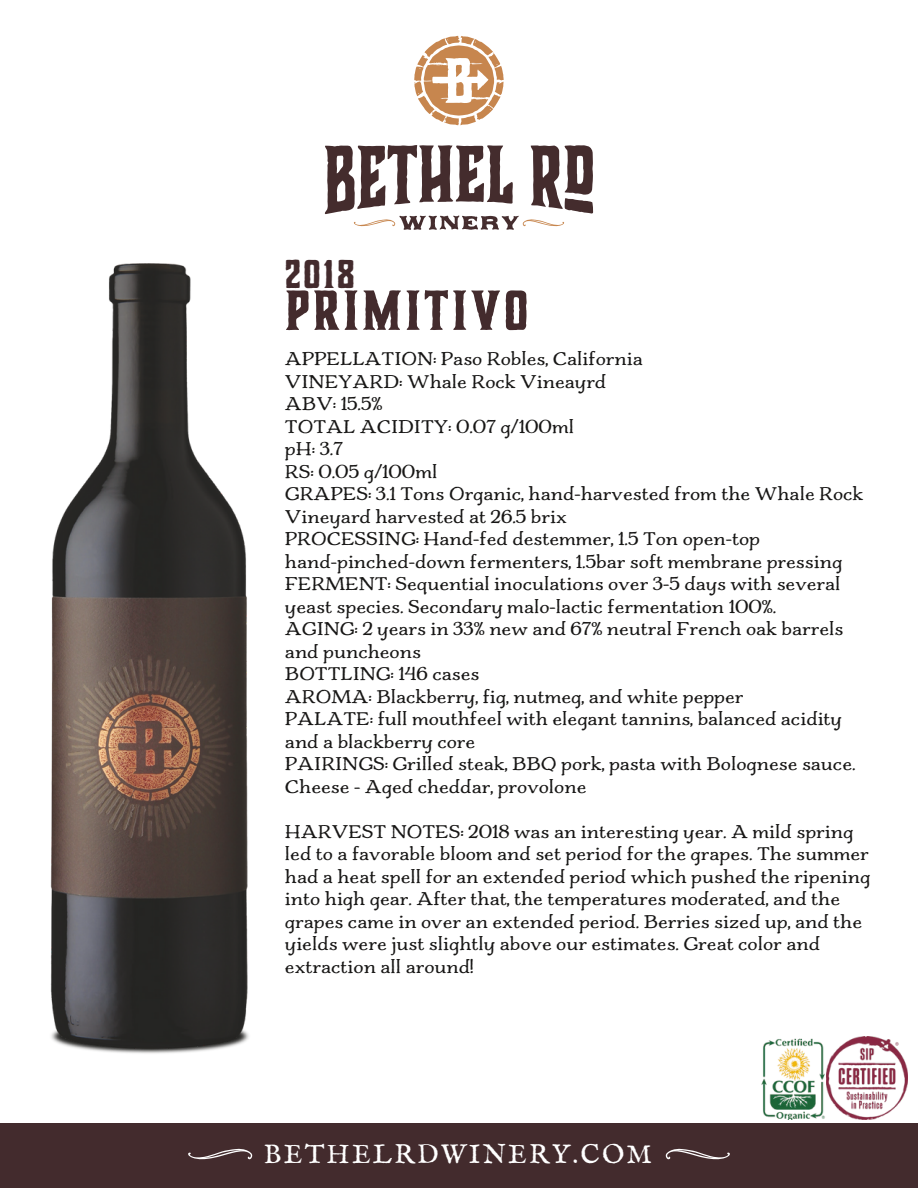
<style>
.page{position:relative;width:918px;height:1188px;background:#fff}
.page>*{position:absolute;margin:0;border:0;box-sizing:border-box;transform-origin:0 0}
.t1{font:700 52.5px "Charcuterie Block";letter-spacing:.065em;color:#432b2d}
.t2{font:700 37.5px "Charcuterie Block";color:#432b2d}
.t3{font:27px "IM FELL English SC";letter-spacing:.085em;color:#fff}
.t4{font:19.5px/22.5px "Charcuterie Serif";color:#171615}
</style>
<div class="page">
<svg style="left:414px;top:36px;width:90px;height:89px"></svg>
<svg style="left:325px;top:145px;width:268px;height:85px"></svg>
<div style="left:0;top:1124px;width:918px;height:64px;background:#432b2d"></div>
<svg style="left:188px;top:1149px;width:65px;height:11px"></svg>
<svg style="left:665px;top:1149px;width:65px;height:11px"></svg>
<img style="left:50px;top:263px;width:199px;height:791px">
<img style="left:761px;top:1036px;width:146px;height:84px">
<h2 class="t2" style="left:285px;top:251px;width:71px">2018</h2>
<h1 class="t1" style="left:285px;top:278px;width:245px">PRIMITIVO</h1>
<p class="t4" style="left:285px;top:348px;width:580px">APPELLATION: Paso Robles, California<br>VINEYARD: Whale Rock Vineayrd<br>ABV: 15.5%<br>TOTAL ACIDITY: 0.07 g/100ml<br>pH: 3.7<br>RS: 0.05 g/100ml<br>GRAPES: 3.1 Tons Organic, hand-harvested from the Whale Rock Vineyard harvested at 26.5 brix<br>PROCESSING: Hand-fed destemmer, 1.5 Ton open-top hand-pinched-down fermenters, 1.5bar soft membrane pressing FERMENT: Sequential inoculations over 3-5 days with several yeast species. Secondary malo-lactic fermentation 100%.<br>AGING: 2 years in 33% new and 67% neutral French oak barrels and puncheons<br>BOTTLING: 146 cases<br>AROMA: Blackberry, fig, nutmeg, and white pepper<br>PALATE: full mouthfeel with elegant tannins, balanced acidity and a blackberry core<br>PAIRINGS: Grilled steak, BBQ pork, pasta with Bolognese sauce.<br>Cheese - Aged cheddar, provolone</p>
<p class="t4" style="left:285px;top:821px;width:587px">HARVEST NOTES: 2018 was an interesting year. A mild spring led to a favorable bloom and set period for the grapes. The summer had a heat spell for an extended period which pushed the ripening into high gear. After that, the temperatures moderated, and the grapes came in over an extended period. Berries sized up, and the yields were just slightly above our estimates. Great color and extraction all around!</p>
<h3 class="t3" style="left:264px;top:1139px;width:390px">BETHELRDWINERY.COM</h3>
</div>
